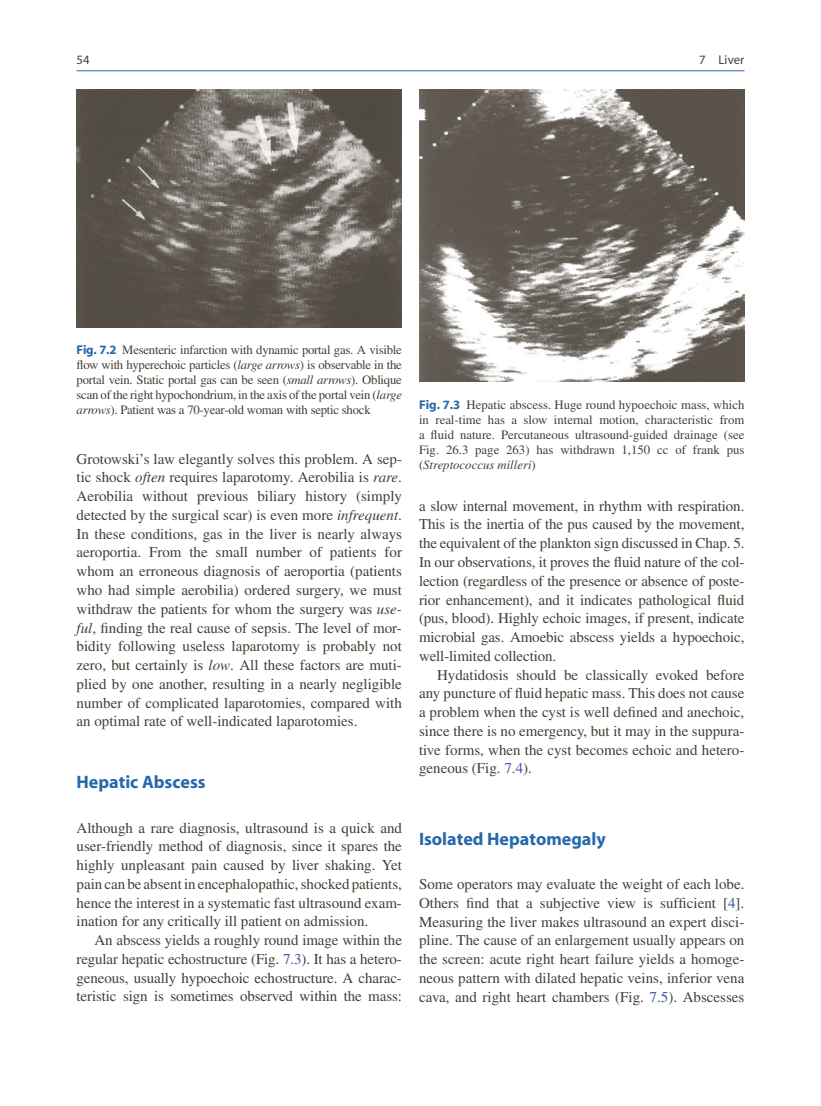
<style>
.page{position:relative;width:821px;height:1106px;background:#fff}
.page>*{position:absolute;margin:0;border:0;box-sizing:border-box;transform-origin:0 0}
.t1{font:700 18px "Myriad";color:#2568ab}
.t2{font:15px/18.8px "Times";color:#444035;text-align:justify}
.t3{font:12.75px/15px "Times";letter-spacing:-.015em;color:#444035;text-align:justify}
.t4{font:12.75px "Myriad";letter-spacing:.005em;color:#444035}
.s1{font-family:"Myriad";font-weight:700;color:#2568ab}
.s2{font-style:italic}
.s3{color:#3952a4}
</style>
<div class="page">
<hr style="left:77px;top:70px;width:667px;height:1px;background:#2568ab">
<img style="left:76px;top:89px;width:326px;height:238px">
<img style="left:419px;top:89px;width:325px;height:293px">
<p class="t4" style="left:77px;top:54px;width:15px">54</p>
<p class="t4" style="left:699px;top:54px;width:47px">7 Liver</p>
<p class="t3" style="left:76px;top:342px;width:327px"><span class="s1">Fig. 7.2</span> Mesenteric infarction with dynamic portal gas. A visible flow with hyperechoic particles (<span class="s2">large arrows</span>) is observable in the portal vein. Static portal gas can be seen (<span class="s2">small arrows</span>). Oblique scan of the right hypochondrium, in the axis of the portal vein (<span class="s2">large arrows</span>). Patient was a 70-year-old woman with septic shock</p>
<p class="t2" style="left:77px;top:449px;width:327px">Grotowski’s law elegantly solves this problem. A sep&shy;tic shock <span class="s2">often</span> requires laparotomy. Aerobilia is <span class="s2">rare</span>.<br>Aerobilia without previous biliary history (simply detected by the surgical scar) is even more <span class="s2">infrequent</span>.<br>In these conditions, gas in the liver is nearly always aeroportia. From the small number of patients for whom an erroneous diagnosis of aeroportia (patients who had simple aerobilia) ordered surgery, we must withdraw the patients for whom the surgery was <span class="s2">use&shy;ful</span>, finding the real cause of sepsis. The level of mor&shy;bidity following useless laparotomy is probably not zero, but certainly is <span class="s2">low</span>. All these factors are muti&shy;plied by one another, resulting in a nearly negligible number of complicated laparotomies, compared with an optimal rate of well-indicated laparotomies.</p>
<p class="t1" style="left:77px;top:773px;width:131px">Hepatic Abscess</p>
<p class="t2" style="left:77px;top:818px;width:327px">Although a rare diagnosis, ultrasound is a quick and user-friendly method of diagnosis, since it spares the highly unpleasant pain caused by liver shaking. Yet pain can be absent in encephalopathic, shocked patients, hence the interest in a systematic fast ultrasound exam&shy;ination for any critically ill patient on admission.</p>
<p class="t2" style="left:77px;top:930px;width:327px;text-indent:18px">An abscess yields a roughly round image within the regular hepatic echostructure (Fig. <span class="s3">7.3</span>). It has a hetero&shy;geneous, usually hypoechoic echostructure. A charac&shy;teristic sign is sometimes observed within the mass:</p>
<p class="t3" style="left:419px;top:397px;width:327px"><span class="s1">Fig. 7.3</span> Hepatic abscess. Huge round hypoechoic mass, which in real-time has a slow internal motion, characteristic from a fluid nature. Percutaneous ultrasound-guided drainage (see Fig. 26.3 page 263) has withdrawn 1,150 cc of frank pus (<span class="s2">Streptococcus milleri</span>)</p>
<p class="t2" style="left:419px;top:496px;width:327px">a slow internal movement, in rhythm with respiration.<br>This is the inertia of the pus caused by the movement, the equivalent of the plankton sign discussed in Chap. 5.<br>In our observations, it proves the fluid nature of the col&shy;lection (regardless of the presence or absence of poste&shy;rior enhancement), and it indicates pathological fluid (pus, blood). Highly echoic images, if present, indicate microbial gas. Amoebic abscess yields a hypoechoic, well-limited collection.</p>
<p class="t2" style="left:419px;top:665px;width:327px;text-indent:18px">Hydatidosis should be classically evoked before any puncture of fluid hepatic mass. This does not cause a problem when the cyst is well defined and anechoic, since there is no emergency, but it may in the suppura&shy;tive forms, when the cyst becomes echoic and hetero&shy;geneous (Fig. <span class="s3">7.4</span>).</p>
<p class="t1" style="left:419px;top:829px;width:188px">Isolated Hepatomegaly</p>
<p class="t2" style="left:419px;top:874px;width:327px">Some operators may evaluate the weight of each lobe.<br>Others find that a subjective view is sufficient [<span class="s3">4</span>].<br>Measuring the liver makes ultrasound an expert disci&shy;pline. The cause of an enlargement usually appears on the screen: acute right heart failure yields a homoge&shy;neous pattern with dilated hepatic veins, inferior vena cava, and right heart chambers (Fig. <span class="s3">7.5</span>). Abscesses</p>
</div>
